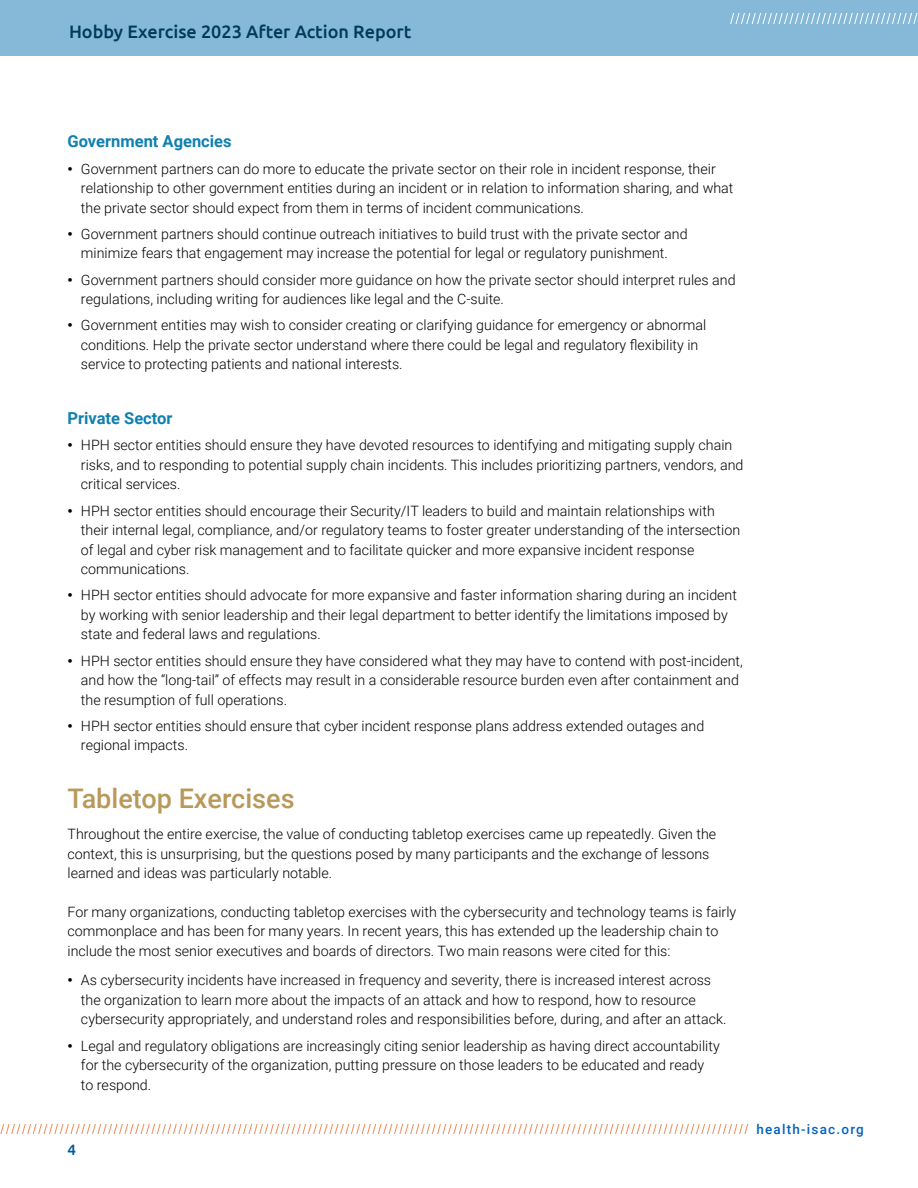
<style>
.page{position:relative;width:918px;height:1188px;background:#fff}
.page>*{position:absolute;margin:0;border:0;box-sizing:border-box;transform-origin:0 0}
.t1{font:500 27px "Roboto";color:#b8995a}
.t2{font:500 18px "Ubuntu";color:#003a5d}
.t3{font:700 16.5px "Roboto";color:#0f80b0}
.t4{font:500 15px "Ubuntu";color:#005c97}
.t5{font:300 14.25px/19.5px "Roboto";color:#000}
.t6{font:500 13.5px "Roboto";letter-spacing:.09em;color:#0563c1}
.s1{font-weight:900}
</style>
<div class="page">
<div style="left:0;top:0;width:918px;height:56px;background:#86b9d8"></div>
<svg style="left:730px;top:14px;width:187px;height:9px"></svg>
<svg style="left:0;top:1125px;width:748px;height:9px"></svg>
<p class="t2" style="left:69px;top:20px;width:344px">Hobby Exercise 2023 After Action Report</p>
<p class="t3" style="left:68px;top:130px;width:166px">Government Agencies</p>
<p class="t5" style="left:81px;top:158px;width:654px;text-indent:-13px"><span class="s1">•</span> Government partners can do more to educate the private sector on their role in incident response, their relationship to other government entities during an incident or in relation to information sharing, and what the private sector should expect from them in terms of incident communications.</p>
<p class="t5" style="left:67px;top:224px;width:622px;text-align:center"><span class="s1">•</span> Government partners should continue outreach initiatives to build trust with the private sector and minimize fears that engagement may increase the potential for legal or regulatory punishment.</p>
<p class="t5" style="left:81px;top:269px;width:656px;text-indent:-13px"><span class="s1">•</span> Government partners should consider more guidance on how the private sector should interpret rules and regulations, including writing for audiences like legal and the C-suite.</p>
<p class="t5" style="left:81px;top:315px;width:627px;text-indent:-13px"><span class="s1">•</span> Government entities may wish to consider creating or clarifying guidance for emergency or abnormal conditions. Help the private sector understand where there could be legal and regulatory flexibility in service to protecting patients and national interests.</p>
<p class="t3" style="left:68px;top:407px;width:107px">Private Sector</p>
<p class="t5" style="left:81px;top:435px;width:664px;text-indent:-13px"><span class="s1">•</span> HPH sector entities should ensure they have devoted resources to identifying and mitigating supply chain risks, and to responding to potential supply chain incidents. This includes prioritizing partners, vendors, and critical services.</p>
<p class="t5" style="left:81px;top:500px;width:661px;text-indent:-13px"><span class="s1">•</span> HPH sector entities should encourage their Security/IT leaders to build and maintain relationships with their internal legal, compliance, and/or regulatory teams to foster greater understanding of the intersection of legal and cyber risk management and to facilitate quicker and more expansive incident response communications.</p>
<p class="t5" style="left:81px;top:585px;width:658px;text-indent:-13px"><span class="s1">•</span> HPH sector entities should advocate for more expansive and faster information sharing during an incident by working with senior leadership and their legal department to better identify the limitations imposed by state and federal laws and regulations.</p>
<p class="t5" style="left:81px;top:650px;width:663px;text-indent:-13px"><span class="s1">•</span> HPH sector entities should ensure they have considered what they may have to contend with post-incident, and how the “long-tail” of effects may result in a considerable resource burden even after containment and the resumption of full operations.</p>
<p class="t5" style="left:81px;top:715px;width:625px;text-indent:-13px"><span class="s1">•</span> HPH sector entities should ensure that cyber incident response plans address extended outages and regional impacts.</p>
<h1 class="t1" style="left:68px;top:779px;width:229px">Tabletop Exercises</h1>
<p class="t5" style="left:68px;top:824px;width:650px">Throughout the entire exercise, the value of conducting tabletop exercises came up repeatedly. Given the context, this is unsurprising, but the questions posed by many participants and the exchange of lessons learned and ideas was particularly notable.</p>
<p class="t5" style="left:68px;top:901px;width:670px">For many organizations, conducting tabletop exercises with the cybersecurity and technology teams is fairly commonplace and has been for many years. In recent years, this has extended up the leadership chain to include the most senior executives and boards of directors. Two main reasons were cited for this:</p>
<p class="t5" style="left:81px;top:970px;width:647px;text-indent:-13px"><span class="s1">•</span> As cybersecurity incidents have increased in frequency and severity, there is increased interest across the organization to learn more about the impacts of an attack and how to respond, how to resource cybersecurity appropriately, and understand roles and responsibilities before, during, and after an attack.</p>
<p class="t5" style="left:81px;top:1035px;width:640px;text-indent:-13px"><span class="s1">•</span> Legal and regulatory obligations are increasingly citing senior leadership as having direct accountability for the cybersecurity of the organization, putting pressure on those leaders to be educated and ready to respond.</p>
<p class="t4" style="left:68px;top:1140px;width:10px">4</p>
<p class="t6" style="left:756px;top:1120px;width:109px">health-isac.org</p>
</div>
